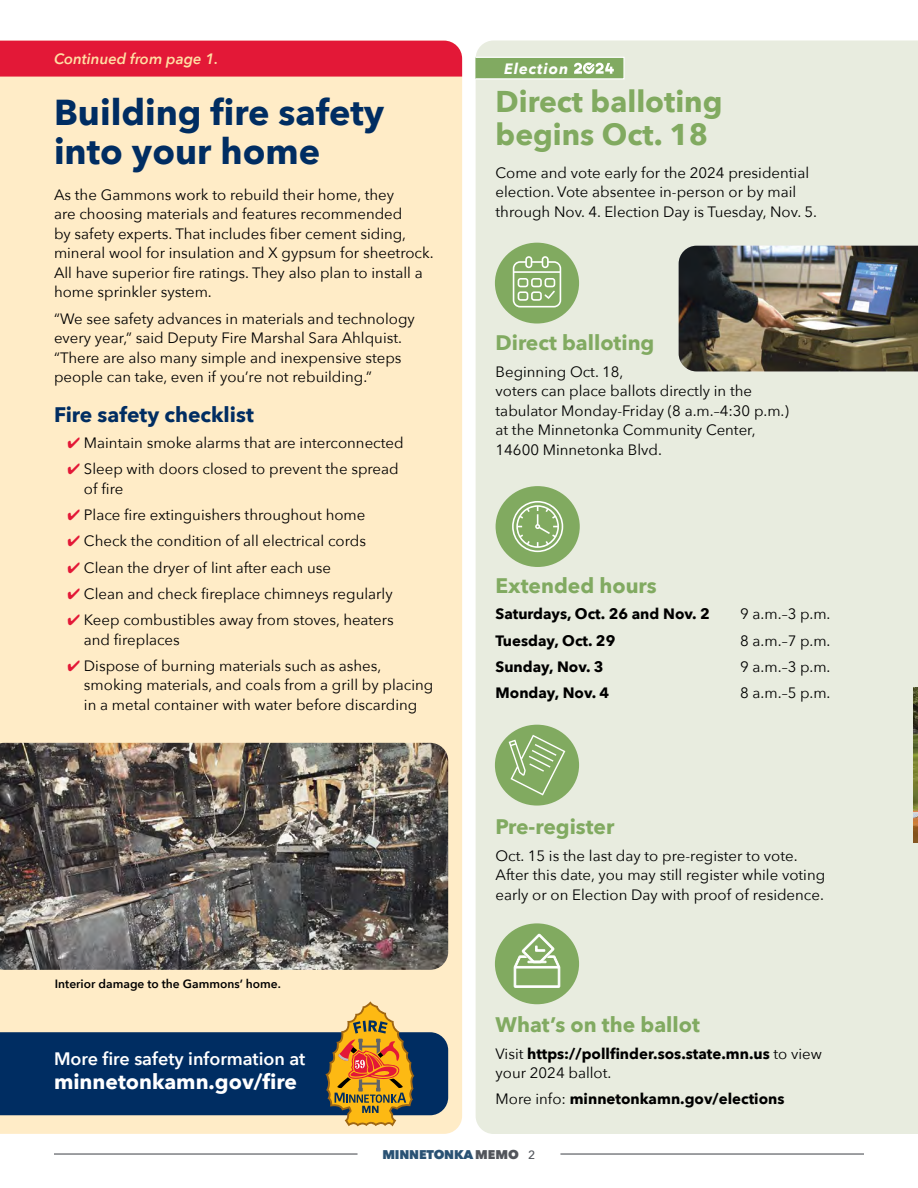
<style>
.page{position:relative;width:918px;height:1188px;background:#fff}
.page>*{position:absolute;margin:0;border:0;box-sizing:border-box;transform-origin:0 0}
.t1{font:700 36px/39px "Avenir Next";color:#002d62}
.t2{font:700 30px/33px "Avenir Next";color:#81aa60}
.t3{font:700 21px "Avenir Next";color:#81aa61}
.t4{font:700 21px "Avenir Next";color:#fff}
.t5{font:700 21px "Avenir Next";color:#002d62}
.t6{font:600 18px "Avenir Next";color:#fff}
.t7{font:15px/19.5px "Avenir Next";color:#000}
.t8{font:700 15px/19.5px "Avenir Next";color:#000}
.t9{font:italic 600 15px "Avenir Next";color:#ffdfa4}
.t10{font:italic 700 15px "Avenir Next";letter-spacing:.06em;color:#fff}
.t11{font:800 12.6px "Avenir Next";letter-spacing:-.01em;color:#2a5274}
.t12{font:600 12px "Avenir Next";color:#000}
.s1{color:#e31837}
.s2{font-weight:400}
.s3{color:#52555b}
.s4{font-weight:500;font-size:12px;color:#52555b}
</style>
<div class="page">
<hr style="left:54px;top:1153px;width:304px;height:2px;background:#52555b">
<hr style="left:560px;top:1153px;width:304px;height:2px;background:#52555b">
<div style="left:476px;top:40px;width:442px;height:1094px;background:#e8ecdf"></div>
<div style="left:475px;top:57px;width:150px;height:22px;background:#81aa61;border:1px solid #fff"></div>
<svg style="left:574px;top:63px;width:40px;height:11px"></svg>
<div style="left:0;top:77px;width:462px;height:1057px;background:#ffecc7"></div>
<div style="left:495px;top:243px;width:84px;height:81px;background:#81aa60;border-radius:50%"></div>
<svg style="left:513px;top:256px;width:48px;height:51px"></svg>
<div style="left:496px;top:486px;width:84px;height:81px;background:#81aa60;border-radius:50%"></div>
<svg style="left:512px;top:501px;width:51px;height:51px"></svg>
<div style="left:495px;top:725px;width:84px;height:81px;background:#81aa60;border-radius:50%"></div>
<svg style="left:509px;top:735px;width:56px;height:60px"></svg>
<div style="left:495px;top:923px;width:84px;height:81px;background:#81aa60;border-radius:50%"></div>
<svg style="left:514px;top:934px;width:46px;height:54px"></svg>
<svg style="left:0;top:1001px;width:448px;height:125px;background:#6b7578"></svg>
<img style="left:914px;top:687px;width:4px;height:155px">
<img style="left:679px;top:246px;width:239px;height:125px">
<div style="left:0;top:41px;width:462px;height:36px;background:#e31837"></div>
<img style="left:0;top:743px;width:448px;height:227px">
<p class="t9" style="left:54px;top:46px;width:166px">Continued from page 1.</p>
<h1 class="t1" style="left:54px;top:93px;width:332px">Building fire safety into your home</h1>
<p class="t7" style="left:54px;top:184px;width:381px">As the Gammons work to rebuild their home, they<br>are choosing materials and features recommended<br>by safety experts. That includes fiber cement siding, mineral wool for insulation and X gypsum for sheetrock.<br>All have superior fire ratings. They also plan to install a home sprinkler system.</p>
<p class="t7" style="left:54px;top:308px;width:362px">“We see safety advances in materials and technology every year,” said Deputy Fire Marshal Sara Ahlquist. “There are also many simple and inexpensive steps people can take, even if you’re not rebuilding.”</p>
<h3 class="t5" style="left:54px;top:396px;width:201px">Fire safety checklist</h3>
<p class="t7" style="left:68px;top:433px;width:338px"><span class="s1">✔</span> Maintain smoke alarms that are interconnected</p>
<p class="t7" style="left:84px;top:459px;width:316px;text-indent:-16px"><span class="s1">✔</span> Sleep with doors closed to prevent the spread of fire</p>
<p class="t7" style="left:67px;top:505px;width:299px"><span class="s1">✔</span> Place fire extinguishers throughout home</p>
<p class="t7" style="left:68px;top:531px;width:300px"><span class="s1">✔</span> Check the condition of all electrical cords</p>
<p class="t7" style="left:68px;top:557px;width:265px"><span class="s1">✔</span> Clean the dryer of lint after each use</p>
<p class="t7" style="left:68px;top:583px;width:327px"><span class="s1">✔</span> Clean and check fireplace chimneys regularly</p>
<p class="t7" style="left:84px;top:610px;width:311px;text-indent:-16px"><span class="s1">✔</span> Keep combustibles away from stoves, heaters and fireplaces</p>
<p class="t7" style="left:84px;top:655px;width:351px;text-indent:-16px"><span class="s1">✔</span> Dispose of burning materials such as ashes, smoking materials, and coals from a grill by placing in a metal container with water before discarding</p>
<p class="t12" style="left:55px;top:973px;width:228px">Interior damage to the Gammons’ home.</p>
<p class="t6" style="left:54px;top:1044px;width:253px">More fire safety information at</p>
<h3 class="t4" style="left:54px;top:1064px;width:245px">minnetonkamn.gov/fire</h3>
<p class="t10" style="left:504px;top:56px;width:66px">Election</p>
<h2 class="t2" style="left:496px;top:85px;width:228px">Direct balloting begins Oct. 18</h2>
<p class="t7" style="left:496px;top:162px;width:323px">Come and vote early for the 2024 presidential election. Vote absentee in-person or by mail through Nov. 4. Election Day is Tuesday, Nov. 5.</p>
<h3 class="t3" style="left:496px;top:325px;width:160px">Direct balloting</h3>
<p class="t7" style="left:496px;top:361px;width:295px">Beginning Oct. 18,<br>voters can place ballots directly in the tabulator Monday-Friday (8 a.m.–4:30 p.m.) at the Minnetonka Community Center,<br>14600 Minnetonka Blvd.</p>
<h3 class="t3" style="left:496px;top:568px;width:163px">Extended hours</h3>
<p class="t8" style="left:496px;top:604px;width:216px">Saturdays, Oct. 26 and Nov. 2</p>
<p class="t7" style="left:740px;top:604px;width:92px">9 a.m.–3 p.m.</p>
<p class="t8" style="left:496px;top:630px;width:121px">Tuesday, Oct. 29</p>
<p class="t7" style="left:740px;top:630px;width:92px">8 a.m.–7 p.m.</p>
<p class="t8" style="left:496px;top:657px;width:110px">Sunday, Nov. 3</p>
<p class="t7" style="left:740px;top:656px;width:92px">9 a.m.–3 p.m.</p>
<p class="t8" style="left:496px;top:683px;width:115px">Monday, Nov. 4</p>
<p class="t7" style="left:740px;top:683px;width:92px">8 a.m.–5 p.m.</p>
<h3 class="t3" style="left:496px;top:809px;width:120px">Pre-register</h3>
<p class="t7" style="left:496px;top:845px;width:331px">Oct. 15 is the last day to pre-register to vote.<br>After this date, you may still register while voting early or on Election Day with proof of residence.</p>
<h3 class="t3" style="left:496px;top:1007px;width:206px">What’s on the ballot</h3>
<p class="t8" style="left:496px;top:1043px;width:328px"><span class="s2">Visit</span> https://pollfinder.sos.state.mn.us <span class="s2">to view your 2024 ballot.</span></p>
<p class="t8" style="left:496px;top:1089px;width:290px"><span class="s2">More info:</span> minnetonkamn.gov/elections</p>
<p class="t11" style="left:383px;top:1147px;width:154px">MINNETONKA<span class="s3">MEMO</span> <span class="s4">2</span></p>
</div>
